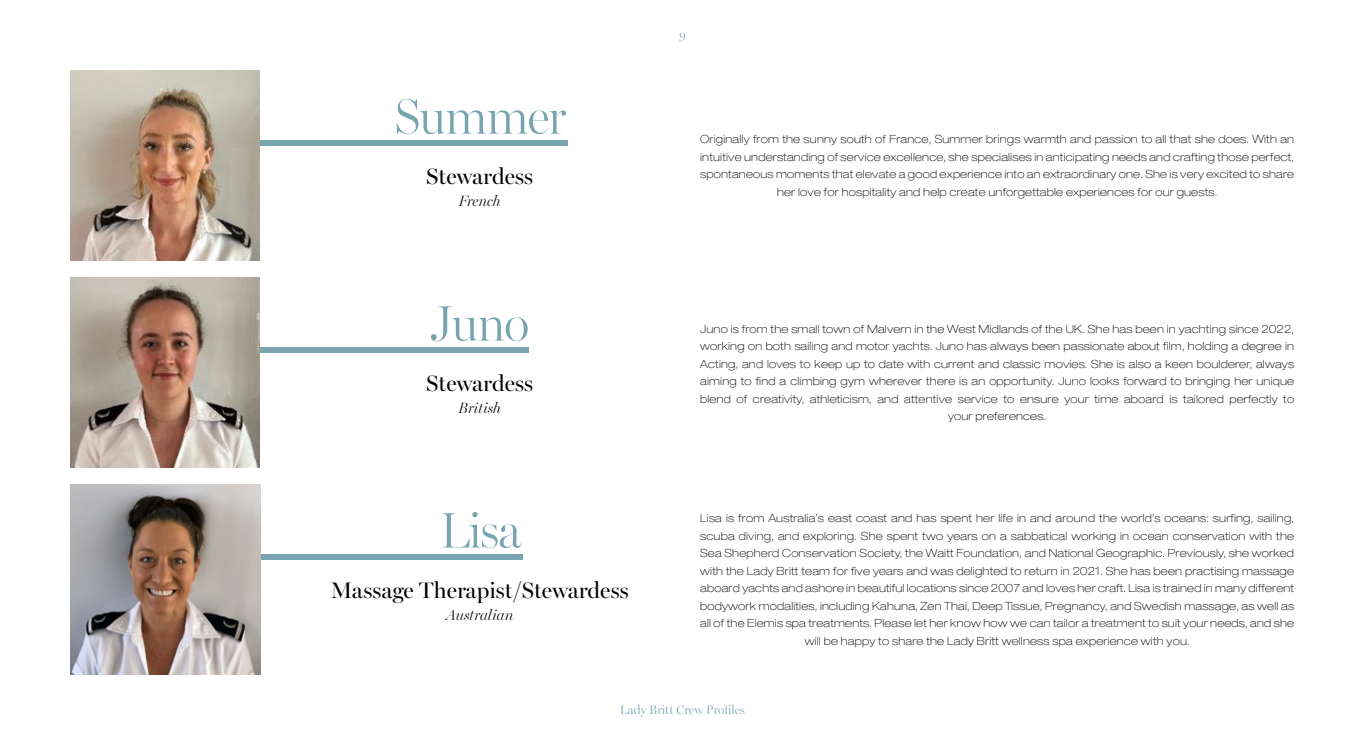
<style>
.page{position:relative;width:1365px;height:745px;background:#fff}
.page>*{position:absolute;margin:0;border:0;box-sizing:border-box;transform-origin:0 0}
.t1{font:300 50px "Miller Banner";letter-spacing:-.03em;color:#78a4b0}
.t2{font:22.5px "Miller Banner";color:#000}
.t3{font:italic 300 15px "Miller Banner";color:#000}
.t4{font:300 12.5px "Miller Banner";color:#78a4b0}
.t5{font:100 expanded 11.25px/17.5px "Helvetica Neue LT Std";letter-spacing:.02em;color:#000;text-align:center}
</style>
<div class="page">
<div style="left:252px;top:140px;width:315px;height:5px;background:#78a4b0"></div>
<img style="left:71px;top:71px;width:189px;height:189px">
<div style="left:208px;top:553px;width:315px;height:6px;background:#78a4b0"></div>
<img style="left:71px;top:484px;width:189px;height:189px">
<div style="left:252px;top:347px;width:276px;height:5px;background:#78a4b0"></div>
<img style="left:71px;top:278px;width:189px;height:189px">
<h1 class="t1" style="left:394px;top:86px;width:173px">Summer</h1>
<h2 class="t2" style="left:426px;top:163px;width:108px">Stewardess</h2>
<h3 class="t3" style="left:458px;top:192px;width:44px">French</h3>
<h1 class="t1" style="left:431px;top:293px;width:100px">Juno</h1>
<h2 class="t2" style="left:426px;top:369px;width:108px">Stewardess</h2>
<h3 class="t3" style="left:458px;top:399px;width:44px">British</h3>
<h1 class="t1" style="left:439px;top:500px;width:83px">Lisa</h1>
<h2 class="t2" style="left:331px;top:576px;width:299px">Massage Therapist/Stewardess</h2>
<h3 class="t3" style="left:446px;top:606px;width:69px">Australian</h3>
<p class="t4" style="left:679px;top:28px;width:8px">9</p>
<p class="t5" style="left:700px;top:130px;width:595px">Originally from the sunny south of France, Summer brings warmth and passion to all that she does. With an intuitive understanding of service excellence, she specialises in anticipating needs and crafting those perfect, spontaneous moments that elevate a good experience into an extraordinary one. She is very excited to share her love for hospitality and help create unforgettable experiences for our guests.</p>
<p class="t5" style="left:700px;top:319px;width:595px">Juno is from the small town of Malvern in the West Midlands of the UK. She has been in yachting since 2022, working on both sailing and motor yachts. Juno has always been passionate about film, holding a degree in Acting, and loves to keep up to date with current and classic movies. She is also a keen boulderer, always aiming to find a climbing gym wherever there is an opportunity. Juno looks forward to bringing her unique blend of creativity, athleticism, and attentive service to ensure your time aboard is tailored perfectly to your preferences.</p>
<p class="t5" style="left:700px;top:509px;width:595px">Lisa is from Australia’s east coast and has spent her life in and around the world’s oceans: surfing, sailing, scuba diving, and exploring. She spent two years on a sabbatical working in ocean conservation with the Sea Shepherd Conservation Society, the Waitt Foundation, and National Geographic. Previously, she worked with the Lady Britt team for five years and was delighted to return in 2021. She has been practising massage aboard yachts and ashore in beautiful locations since 2007 and loves her craft. Lisa is trained in many different bodywork modalities, including Kahuna, Zen Thai, Deep Tissue, Pregnancy, and Swedish massage, as well as all of the Elemis spa treatments. Please let her know how we can tailor a treatment to suit your needs, and she will be happy to share the Lady Britt wellness spa experience with you.</p>
<p class="t4" style="left:620px;top:702px;width:127px">Lady Britt Crew Profiles</p>
</div>
